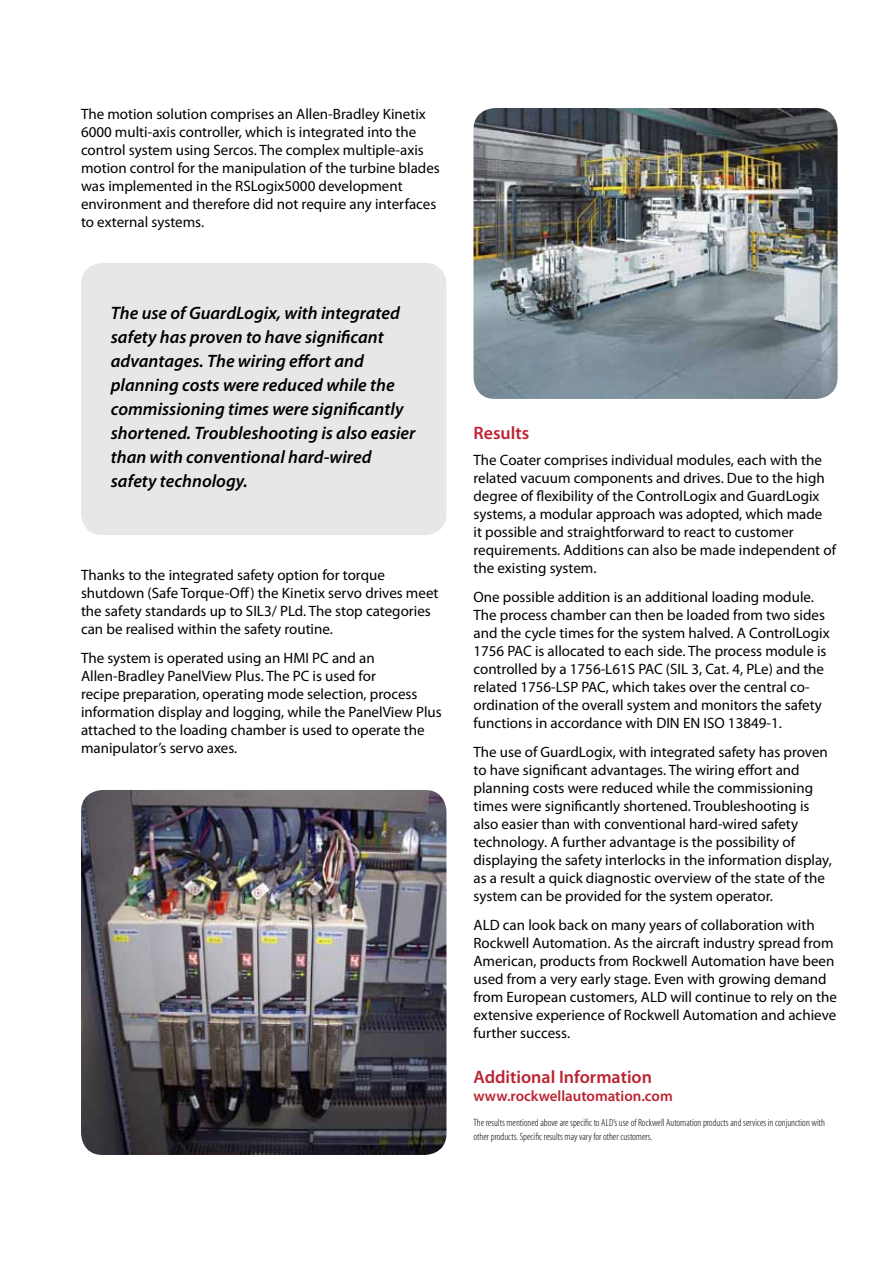
<style>
.page{position:relative;width:893px;height:1263px;background:#fff}
.page>*{position:absolute;margin:0;border:0;box-sizing:border-box;transform-origin:0 0}
.t1{font:italic 600 18px/24px "Myriad Pro";color:#000}
.t2{font:600 18px "Myriad Pro";color:#bb2332}
.t3{font:15px/18px "Myriad Pro";color:#000}
.t4{font:600 15px "Myriad Pro";color:#bb2332}
.t5{font:300 condensed 10.5px/13.5px "Myriad Pro";color:#000}
</style>
<div class="page">
<img style="left:473px;top:108px;width:364px;height:291px">
<div style="left:81px;top:263px;width:365px;height:272px;background:#e6e7e8;border-radius:22px"></div>
<img style="left:81px;top:790px;width:365px;height:365px">
<p class="t3" style="left:81px;top:105px;width:360px">The motion solution comprises an Allen-Bradley Kinetix 6000 multi-axis controller, which is integrated into the control system using Sercos. The complex multiple-axis motion control for the manipulation of the turbine blades was implemented in the RSLogix5000 development environment and therefore did not require any interfaces to external systems.</p>
<p class="t1" style="left:111px;top:301px;width:306px">The use of GuardLogix, with integrated safety has proven to have significant advantages. The wiring effort and planning costs were reduced while the commissioning times were significantly shortened. Troubleshooting is also easier than with conventional hard-wired safety technology.</p>
<p class="t3" style="left:81px;top:566px;width:359px">Thanks to the integrated safety option for torque shutdown (Safe Torque-Off) the Kinetix servo drives meet the safety standards up to SIL3/ PLd. The stop categories can be realised within the safety routine.</p>
<p class="t3" style="left:81px;top:649px;width:362px">The system is operated using an HMI PC and an Allen-Bradley PanelView Plus. The PC is used for<br>recipe preparation, operating mode selection, process information display and logging, while the PanelView Plus attached to the loading chamber is used to operate the manipulator’s servo axes.</p>
<p class="t2" style="left:473px;top:422px;width:57px">Results</p>
<p class="t3" style="left:473px;top:451px;width:364px">The Coater comprises individual modules, each with the related vacuum components and drives. Due to the high degree of flexibility of the ControlLogix and GuardLogix systems, a modular approach was adopted, which made<br>it possible and straightforward to react to customer requirements. Additions can also be made independent of the existing system.</p>
<p class="t3" style="left:473px;top:588px;width:358px">One possible addition is an additional loading module.<br>The process chamber can then be loaded from two sides and the cycle times for the system halved. A ControlLogix 1756 PAC is allocated to each side. The process module is controlled by a 1756-L61S PAC (SIL 3, Cat. 4, PLe) and the related 1756-LSP PAC, which takes over the central co&shy;ordination of the overall system and monitors the safety functions in accordance with DIN EN ISO 13849-1.</p>
<p class="t3" style="left:473px;top:742px;width:360px">The use of GuardLogix, with integrated safety has proven to have significant advantages. The wiring effort and planning costs were reduced while the commissioning times were significantly shortened. Troubleshooting is also easier than with conventional hard-wired safety technology. A further advantage is the possibility of displaying the safety interlocks in the information display, as a result a quick diagnostic overview of the state of the system can be provided for the system operator.</p>
<p class="t3" style="left:473px;top:915px;width:365px">ALD can look back on many years of collaboration with Rockwell Automation. As the aircraft industry spread from American, products from Rockwell Automation have been used from a very early stage. Even with growing demand from European customers, ALD will continue to rely on the extensive experience of Rockwell Automation and achieve further success.</p>
<p class="t2" style="left:473px;top:1065px;width:180px">Additional Information</p>
<p class="t4" style="left:473px;top:1086px;width:201px">www.rockwellautomation.com</p>
<p class="t5" style="left:473px;top:1116px;width:353px">The results mentioned above are specific to ALD’s use of Rockwell Automation products and services in conjunction with other products. Specific results may vary for other customers.</p>
</div>
